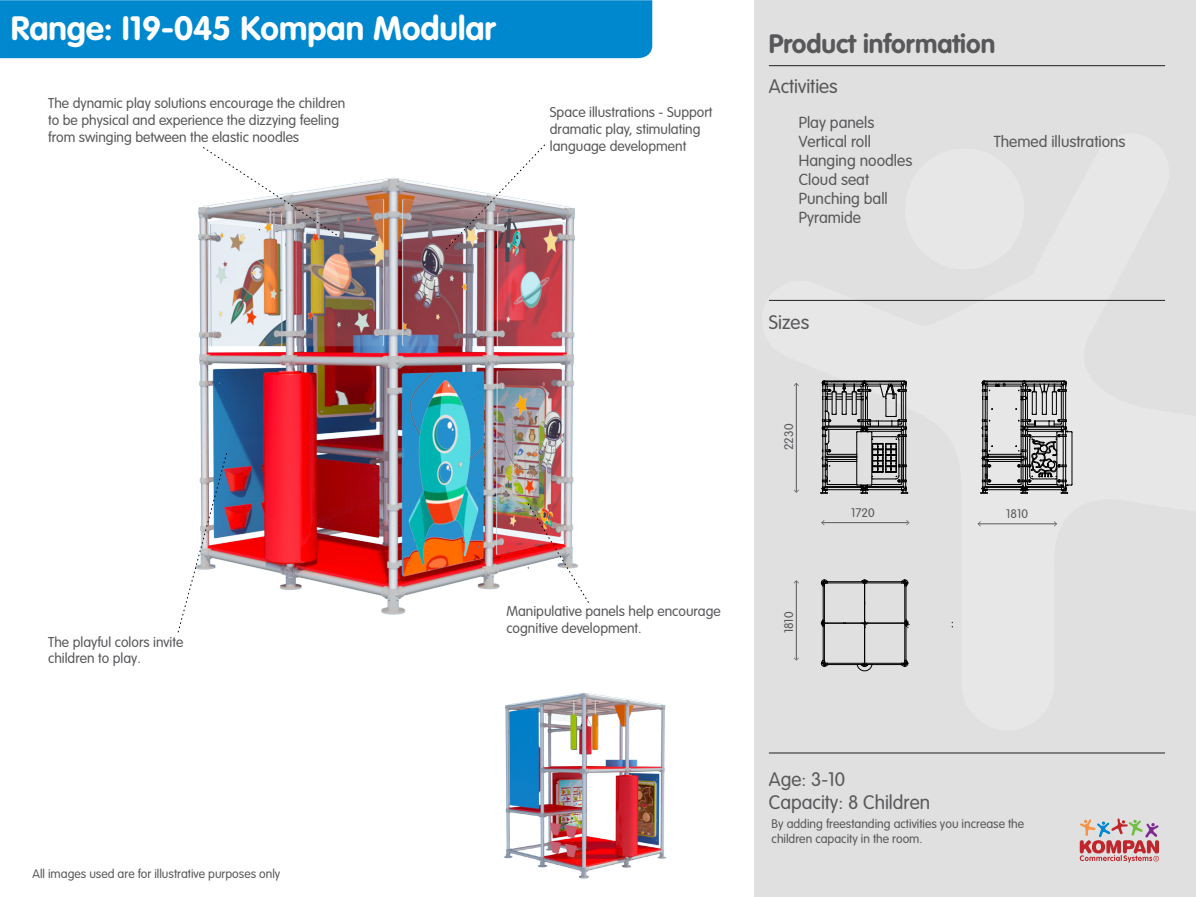
<style>
.page{position:relative;width:1196px;height:897px;background:#fff}
.page>*{position:absolute;margin:0;border:0;box-sizing:border-box;transform-origin:0 0}
.t1{font:700 33.25px "VAG Rounded Std";color:#fff}
.t2{font:700 26.25px "VAG Rounded Std";color:#58585b}
.t3{font:300 19.25px/23.1px "VAG Rounded Std";color:#58585b}
.t4{font:300 15.75px/18.9px "VAG Rounded Std";color:#58585b}
.t5{font:300 14px/16.8px "VAG Rounded Std";color:#58585b}
.t6{font:300 12.25px/14.7px "VAG Rounded Std";color:#58585b}
</style>
<div class="page">
<div style="left:754px;top:0;width:441px;height:895px;background:#e0e0e0"></div>
<svg style="left:819px;top:299px;width:347px;height:373px"></svg>
<div style="left:0;top:0;width:652px;height:58px;background:#0088cf"></div>
<svg style="left:1079px;top:818px;width:79px;height:44px"></svg>
<img style="left:177px;top:177px;width:642px;height:484px">
<img style="left:395px;top:649px;width:372px;height:247px">
<hr style="left:796px;top:580px;width:1px;height:79px;background:#58585b">
<svg style="left:793px;top:657px;width:5px;height:3px"></svg>
<svg style="left:793px;top:580px;width:5px;height:3px"></svg>
<hr style="left:821px;top:522px;width:86px;height:1px;background:#58585b">
<svg style="left:906px;top:519px;width:3px;height:6px"></svg>
<svg style="left:821px;top:519px;width:3px;height:6px"></svg>
<hr style="left:978px;top:523px;width:78px;height:1px;background:#58585b">
<svg style="left:1053px;top:521px;width:4px;height:5px"></svg>
<svg style="left:977px;top:521px;width:3px;height:5px"></svg>
<hr style="left:796px;top:383px;width:1px;height:108px;background:#58585b">
<svg style="left:793px;top:489px;width:5px;height:3px"></svg>
<svg style="left:793px;top:382px;width:5px;height:4px"></svg>
<hr style="left:987px;top:461px;width:33px;height:1px;background:#000">
<hr style="left:985px;top:486px;width:37px;height:1px;background:#000">
<hr style="left:986px;top:459px;width:35px;height:1px;background:#000">
<hr style="left:1024px;top:380px;width:40px;height:1px;background:#000">
<hr style="left:987px;top:454px;width:33px;height:1px;background:#000">
<hr style="left:987px;top:385px;width:33px;height:1px;background:#000">
<hr style="left:987px;top:484px;width:33px;height:1px;background:#000">
<hr style="left:986px;top:489px;width:35px;height:1px;background:#000">
<hr style="left:985px;top:456px;width:37px;height:1px;background:#000">
<hr style="left:983px;top:380px;width:41px;height:1px;background:#000">
<hr style="left:986px;top:384px;width:36px;height:1px;background:#000">
<hr style="left:986px;top:487px;width:34px;height:1px;background:#000">
<hr style="left:986px;top:381px;width:36px;height:1px;background:#000">
<svg style="left:1015px;top:381px;width:57px;height:113px"></svg>
<svg style="left:980px;top:381px;width:25px;height:113px"></svg>
<hr style="left:823px;top:585px;width:1px;height:36px;background:#000">
<hr style="left:823px;top:624px;width:1px;height:36px;background:#000">
<hr style="left:866px;top:581px;width:35px;height:1px;background:#000">
<hr style="left:827px;top:581px;width:36px;height:1px;background:#000">
<hr style="left:824px;top:380px;width:40px;height:1px;background:#000">
<hr style="left:864px;top:380px;width:40px;height:1px;background:#000">
<svg style="left:861px;top:621px;width:7px;height:7px"></svg>
<svg style="left:857px;top:660px;width:14px;height:10px"></svg>
<svg style="left:861px;top:579px;width:7px;height:7px"></svg>
<svg style="left:901px;top:579px;width:7px;height:7px"></svg>
<svg style="left:821px;top:660px;width:7px;height:6px"></svg>
<svg style="left:901px;top:619px;width:9px;height:9px"></svg>
<svg style="left:821px;top:579px;width:7px;height:7px"></svg>
<hr style="left:827px;top:664px;width:36px;height:1px;background:#000">
<hr style="left:866px;top:664px;width:35px;height:1px;background:#000">
<hr style="left:905px;top:624px;width:1px;height:36px;background:#000">
<svg style="left:901px;top:660px;width:7px;height:6px"></svg>
<hr style="left:905px;top:585px;width:1px;height:36px;background:#000">
<svg style="left:820px;top:381px;width:88px;height:113px"></svg>
<svg style="left:821px;top:619px;width:7px;height:7px"></svg>
<hr style="left:824px;top:582px;width:40px;height:1px;background:#000">
<hr style="left:824px;top:582px;width:1px;height:40px;background:#000">
<hr style="left:824px;top:662px;width:40px;height:1px;background:#000">
<hr style="left:824px;top:622px;width:40px;height:1px;background:#000">
<hr style="left:824px;top:622px;width:1px;height:41px;background:#000">
<hr style="left:904px;top:582px;width:1px;height:40px;background:#000">
<hr style="left:864px;top:582px;width:40px;height:1px;background:#000">
<hr style="left:864px;top:582px;width:1px;height:40px;background:#000">
<hr style="left:904px;top:622px;width:1px;height:41px;background:#000">
<hr style="left:864px;top:662px;width:40px;height:1px;background:#000">
<hr style="left:864px;top:622px;width:40px;height:1px;background:#000">
<hr style="left:864px;top:622px;width:1px;height:41px;background:#000">
<svg style="left:445px;top:144px;width:100px;height:106px"></svg>
<svg style="left:202px;top:147px;width:137px;height:90px"></svg>
<img style="left:527px;top:502px;width:63px;height:102px">
<svg style="left:177px;top:449px;width:51px;height:183px"></svg>
<hr style="left:768px;top:65px;width:396px;height:1px;background:#231f20">
<hr style="left:768px;top:300px;width:396px;height:1px;background:#231f20">
<hr style="left:768px;top:752px;width:396px;height:1px;background:#231f20">
<h1 class="t1" style="left:11px;top:9px;width:486px">Range: I19-045 Kompan Modular</h1>
<p class="t5" style="left:48px;top:95px;width:298px">The dynamic play solutions encourage the children to be physical and experience the dizzying feeling from swinging between the elastic noodles</p>
<p class="t5" style="left:550px;top:104px;width:164px">Space illustrations - Support dramatic play, stimulating language development</p>
<p class="t5" style="left:48px;top:633px;width:137px">The playful colors invite children to play.</p>
<p class="t6" style="left:33px;top:866px;width:249px">All images used are for illustrative purposes only</p>
<p class="t5" style="left:506px;top:603px;width:216px">Manipulative panels help encourage cognitive development.</p>
<h2 class="t2" style="left:768px;top:28px;width:228px">Product information</h2>
<h3 class="t3" style="left:768px;top:75px;width:70px">Activities</h3>
<p class="t4" style="left:798px;top:114px;width:115px">Play panels<br>Vertical roll<br>Hanging noodles<br>Cloud seat<br>Punching ball<br>Pyramide</p>
<h3 class="t3" style="left:768px;top:311px;width:42px">Sizes</h3>
<p class="t6" style="left:781px;top:450px;width:28px;rotate:-90deg">2230</p>
<p class="t4" style="left:993px;top:133px;width:133px">Themed illustrations</p>
<p class="t6" style="left:781px;top:633px;width:23px;rotate:-90deg">1810</p>
<p class="t6" style="left:851px;top:505px;width:25px">1720</p>
<p class="t6" style="left:1006px;top:507px;width:23px">1810</p>
<h3 class="t3" style="left:768px;top:768px;width:163px">Age: 3-10<br>Capacity: 8 Children</h3>
<p class="t6" style="left:771px;top:816px;width:254px">By adding freestanding activities you increase the children capacity in the room.</p>
</div>
